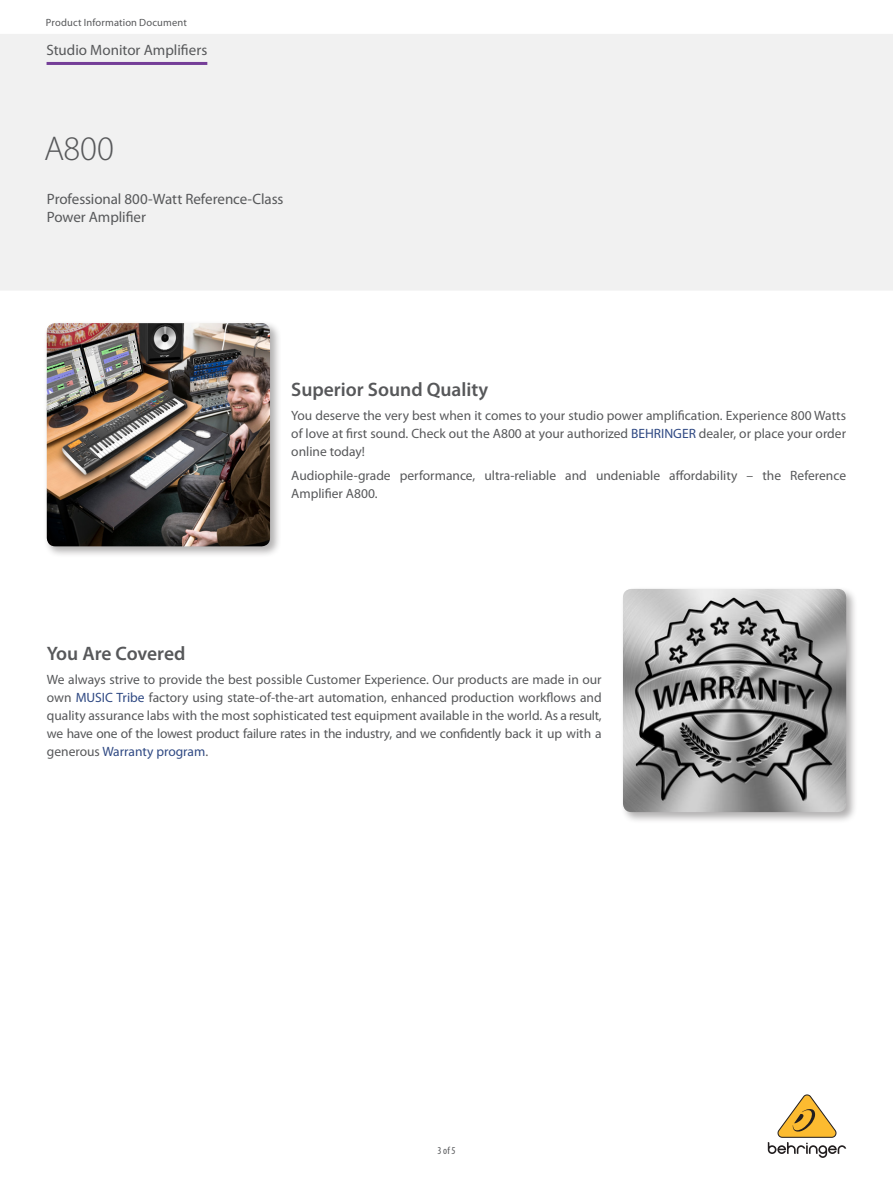
<style>
.page{position:relative;width:893px;height:1188px;background:#fff}
.page>*{position:absolute;margin:0;border:0;box-sizing:border-box;transform-origin:0 0}
.t1{font:300 34.5px "Myriad Pro";color:#57585a}
._09_Body_Header_1{font:600 19.5px "Myriad Pro";color:#57585a}
.t2{font:15px/18px "Myriad Pro";letter-spacing:-.005em;color:#57585a}
._08_Standard_Text{font:13.5px/18px "Myriad Pro";color:#57585a;text-align:justify}
.t3{font:10.5px "Myriad Pro";letter-spacing:.015em;color:#57585a}
.t4{font:condensed 10.5px "Myriad Pro";color:#57585a}
.s1{color:#2f4983}
</style>
<div class="page">
<div style="left:620px;top:586px;width:237px;height:237px;background:#231f20;opacity:.35"></div>
<img style="left:623px;top:589px;width:223px;height:223px">
<div style="left:44px;top:320px;width:237px;height:238px;background:#231f20;opacity:.35"></div>
<img style="left:47px;top:323px;width:223px;height:223px">
<svg style="left:768px;top:1094px;width:78px;height:64px"></svg>
<hr style="left:47px;top:62px;width:160px;height:3px;background:#753e98">
<p class="t3" style="left:46px;top:16px;width:142px">Product Information Document</p>
<p class="t2" style="left:47px;top:40px;width:162px">Studio Monitor Amplifiers</p>
<h1 class="t1" style="left:44px;top:130px;width:71px">A800</h1>
<p class="t2" style="left:47px;top:190px;width:238px">Professional 800-Watt Reference-Class<br>Power Amplifier</p>
<p class="_09_Body_Header_1" style="left:291px;top:377px;width:198px">Superior Sound Quality</p>
<p class="_08_Standard_Text" style="left:291px;top:406px;width:556px">You deserve the very best when it comes to your studio power amplification. Experience 800 Watts of love at first sound. Check out the A800 at your authorized <span class="s1">BEHRINGER</span> dealer, or place your order online today!</p>
<p class="_08_Standard_Text" style="left:291px;top:466px;width:556px">Audiophile-grade performance, ultra-reliable and undeniable affordability – the Reference<br>Amplifier A800.</p>
<p class="_09_Body_Header_1" style="left:47px;top:641px;width:140px">You Are Covered</p>
<p class="_08_Standard_Text" style="left:47px;top:670px;width:556px">We always strive to provide the best possible Customer Experience. Our products are made in our own <span class="s1">MUSIC Tribe</span> factory using state-of-the-art automation, enhanced production workflows and quality assurance labs with the most sophisticated test equipment available in the world. As a result, we have one of the lowest product failure rates in the industry, and we confidently back it up with a generous <span class="s1">Warranty program</span>.</p>
<p class="t4" style="left:437px;top:1144px;width:20px">3 of 5</p>
</div>
